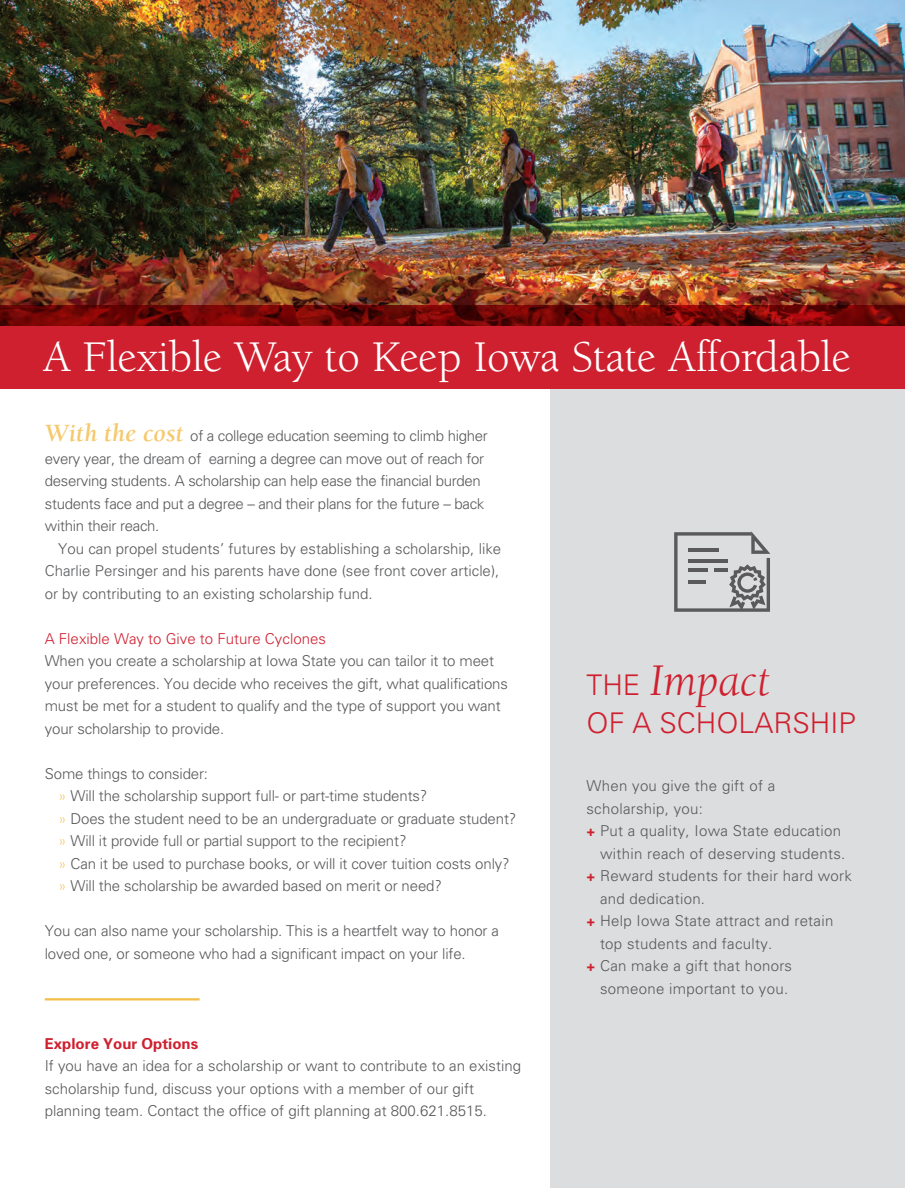
<style>
.page{position:relative;width:905px;height:1188px;background:#fff}
.page>*{position:absolute;margin:0;border:0;box-sizing:border-box;transform-origin:0 0}
.t1{font:italic 46.5px "Berkeley";color:#cf202f}
.t2{font:45px "Berkeley";letter-spacing:-.01em;color:#fff}
.t3{font:300 28.5px "Univers";color:#cf202f}
.t4{font:300 15px/22.5px "Univers";letter-spacing:-.01em;color:#57585a}
.t5{font:300 15px "Univers";letter-spacing:.02em;color:#57585a}
.t6{font:300 15px "Univers";color:#cf202f}
.t7{font:700 15px "Univers";color:#cf202f}
.s1{font-family:"Berkeley";font-weight:700;font-style:italic;font-size:25.5px;color:#f6c96d}
.s2{color:#f6c96d}
.s3{font-family:"Univers";font-weight:300;font-style:normal;font-size:28.5px}
.s4{font-weight:700;color:#cf202f}
</style>
<div class="page">
<img style="left:0;top:0;width:904px;height:305px">
<hr style="left:904px;top:672px;width:1px;height:238px;background:#cf202f">
<div style="left:550px;top:387px;width:354px;height:801px;background:#dcdddf"></div>
<hr style="left:45px;top:998px;width:155px;height:2px;background:#f4bd47">
<div style="left:0;top:326px;width:904px;height:63px;background:#cf202f"></div>
<svg style="left:0;top:305px;width:904px;height:21px;background:#6e0605"></svg>
<svg style="left:674px;top:531px;width:96px;height:81px"></svg>
<h2 class="t2" style="left:43px;top:333px;width:809px">A Flexible Way to Keep Iowa State Affordable</h2>
<p class="t4" style="left:45px;top:424px;width:444px"><span class="s1">With the cost</span> of a college education seeming to climb higher every year, the dream of earning a degree can move out of reach for deserving students. A scholarship can help ease the financial burden students face and put a degree – and their plans for the future – back within their reach.</p>
<p class="t4" style="left:45px;top:537px;width:458px;text-indent:14px">You can propel students’ futures by establishing a scholarship, like<br>Charlie Persinger and his parents have done (see front cover article), or by contributing to an existing scholarship fund.</p>
<p class="t6" style="left:45px;top:629px;width:282px">A Flexible Way to Give to Future Cyclones</p>
<p class="t4" style="left:45px;top:649px;width:464px">When you create a scholarship at Iowa State you can tailor it to meet your preferences. You decide who receives the gift, what qualifications must be met for a student to qualify and the type of support you want your scholarship to provide.</p>
<p class="t4" style="left:58px;top:762px;width:459px;text-indent:-14px">Some things to consider:<br><span class="s2">»</span> Will the scholarship support full- or part-time students?<br><span class="s2">»</span> Does the student need to be an undergraduate or graduate student? <span class="s2">»</span> Will it provide full or partial support to the recipient?<br><span class="s2">»</span> Can it be used to purchase books, or will it cover tuition costs only? <span class="s2">»</span> Will the scholarship be awarded based on merit or need?</p>
<p class="t4" style="left:45px;top:919px;width:455px">You can also name your scholarship. This is a heartfelt way to honor a loved one, or someone who had a significant impact on your life.</p>
<p class="t7" style="left:45px;top:1034px;width:155px">Explore Your Options</p>
<p class="t4" style="left:45px;top:1054px;width:477px">If you have an idea for a scholarship or want to contribute to an existing scholarship fund, discuss your options with a member of our gift planning team. Contact the office of gift planning at 800.621.8515.</p>
<h1 class="t1" style="left:586px;top:657px;width:185px"><span class="s3">THE</span> Impact</h1>
<h3 class="t3" style="left:586px;top:705px;width:271px">OF A SCHOLARSHIP</h3>
<p class="t5" style="left:586px;top:777px;width:190px">When you give the gift of a</p>
<p class="t5" style="left:586px;top:799px;width:118px">scholarship, you:</p>
<p class="t5" style="left:586px;top:822px;width:256px"><span class="s4">+</span> Put a quality, Iowa State education</p>
<p class="t5" style="left:600px;top:844px;width:247px">within reach of deserving students.</p>
<p class="t5" style="left:586px;top:867px;width:267px"><span class="s4">+</span> Reward students for their hard work</p>
<p class="t5" style="left:600px;top:889px;width:107px">and dedication.</p>
<p class="t5" style="left:586px;top:912px;width:248px"><span class="s4">+</span> Help Iowa State attract and retain</p>
<p class="t5" style="left:600px;top:934px;width:174px">top students and faculty.</p>
<p class="t5" style="left:586px;top:957px;width:207px"><span class="s4">+</span> Can make a gift that honors</p>
<p class="t5" style="left:600px;top:979px;width:190px">someone important to you.</p>
</div>
